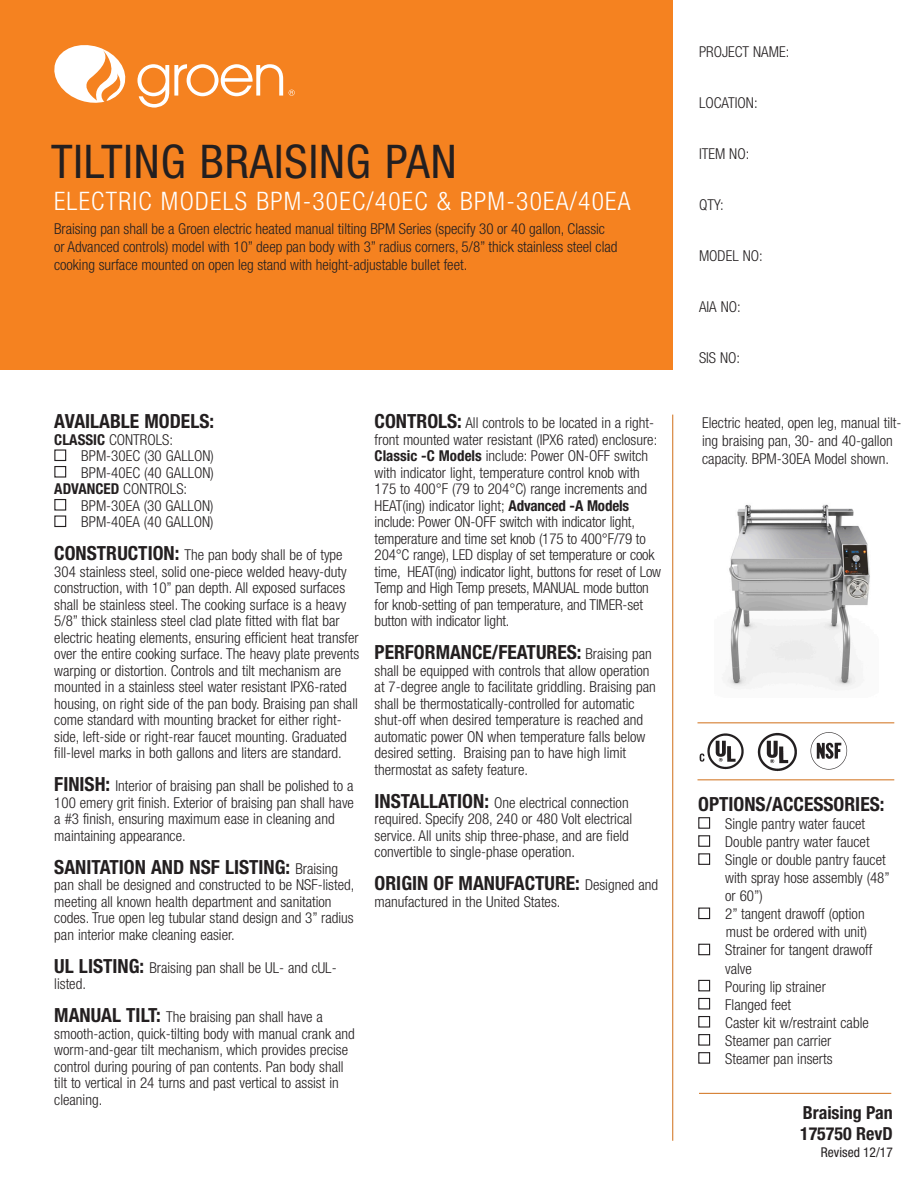
<style>
.page{position:relative;width:918px;height:1188px;background:#fff}
.page>*{position:absolute;margin:0;border:0;box-sizing:border-box;transform-origin:0 0}
.t1{font:condensed 46.5px "Helvetica Neue";letter-spacing:.02em;color:#231f20}
.t2{font:300 condensed 25.5px "Helvetica Neue";letter-spacing:.05em;color:#fff}
.t3{font:700 condensed 19.5px "Helvetica Neue";color:#231f20}
.t4{font:700 condensed 18px "Helvetica Neue";color:#231f20}
.t5{font:300 condensed 15px/16.5px "Helvetica Neue";color:#231f20}
.t6{font:condensed 13.5px "Helvetica Neue";color:#231f20}
.s1{font-weight:700}
.s2{font-weight:700;font-size:19.5px}
.s3{font-weight:300;font-size:15px}
</style>
<div class="page">
<div style="left:0;top:0;width:673px;height:370px;background:#f58220"></div>
<hr style="left:672px;top:415px;width:1px;height:726px;background:#d06f18">
<hr style="left:699px;top:1093px;width:192px;height:1px;background:#d06f18">
<svg style="left:54px;top:45px;width:72px;height:58px"></svg>
<svg style="left:137px;top:64px;width:146px;height:44px"></svg>
<svg style="left:289px;top:90px;width:6px;height:6px"></svg>
<div style="left:54px;top:449px;width:12px;height:12px;border:1px solid #231f20"></div>
<div style="left:54px;top:466px;width:12px;height:12px;border:1px solid #231f20"></div>
<div style="left:54px;top:499px;width:12px;height:12px;border:1px solid #231f20"></div>
<div style="left:54px;top:515px;width:12px;height:12px;border:1px solid #231f20"></div>
<div style="left:698px;top:817px;width:12px;height:12px;border:1px solid #231f20"></div>
<div style="left:698px;top:835px;width:12px;height:12px;border:1px solid #231f20"></div>
<div style="left:698px;top:853px;width:12px;height:12px;border:1px solid #231f20"></div>
<div style="left:698px;top:908px;width:12px;height:11px;border:1px solid #231f20"></div>
<div style="left:698px;top:944px;width:12px;height:11px;border:1px solid #231f20"></div>
<div style="left:698px;top:980px;width:12px;height:11px;border:1px solid #231f20"></div>
<div style="left:698px;top:998px;width:12px;height:11px;border:1px solid #231f20"></div>
<div style="left:698px;top:1016px;width:12px;height:12px;border:1px solid #231f20"></div>
<div style="left:698px;top:1034px;width:12px;height:12px;border:1px solid #231f20"></div>
<div style="left:698px;top:1052px;width:12px;height:12px;border:1px solid #231f20"></div>
<hr style="left:698px;top:779px;width:196px;height:1px;background:#d06f18">
<img style="left:810px;top:732px;width:38px;height:38px">
<img style="left:758px;top:732px;width:39px;height:40px">
<img style="left:699px;top:733px;width:45px;height:37px">
<hr style="left:698px;top:722px;width:196px;height:1px;background:#d06f18">
<img style="left:727px;top:504px;width:143px;height:183px">
<p class="t1" style="left:51px;top:134px;width:407px">TILTING BRAISING PAN</p>
<p class="t2" style="left:54px;top:187px;width:578px">ELECTRIC MODELS BPM-30EC/40EC &amp; BPM-30EA/40EA</p>
<p class="t5" style="left:54px;top:220px;width:565px;line-height:18px">Braising pan shall be a Groen electric heated manual tilting BPM Series (specify 30 or 40 gallon, Classic or Advanced controls) model with 10” deep pan body with 3” radius corners, 5/8” thick stainless steel clad cooking surface mounted on open leg stand with height-adjustable bullet feet.</p>
<p class="t3" style="left:54px;top:409px;width:161px">AVAILABLE MODELS:</p>
<p class="t5" style="left:54px;top:431px;width:120px"><span class="s1">CLASSIC</span> CONTROLS:</p>
<p class="t5" style="left:81px;top:448px;width:134px">BPM-30EC (30 GALLON)</p>
<p class="t5" style="left:81px;top:464px;width:134px">BPM-40EC (40 GALLON)</p>
<p class="t5" style="left:54px;top:481px;width:134px"><span class="s1">ADVANCED</span> CONTROLS:</p>
<p class="t5" style="left:81px;top:497px;width:134px">BPM-30EA (30 GALLON)</p>
<p class="t5" style="left:81px;top:514px;width:134px">BPM-40EA (40 GALLON)</p>
<p class="t5" style="left:54px;top:547px;width:307px"><span class="s2">CONSTRUCTION:</span> The pan body shall be of type 304 stainless steel, solid one-piece welded heavy-duty construction, with 10” pan depth. All exposed surfaces shall be stainless steel. The cooking surface is a heavy 5/8” thick stainless steel clad plate fitted with flat bar electric heating elements, ensuring efficient heat transfer over the entire cooking surface. The heavy plate prevents warping or distortion. Controls and tilt mechanism are mounted in a stainless steel water resistant IPX6-rated housing, on right side of the pan body. Braising pan shall come standard with mounting bracket for either right&shy;side, left-side or right-rear faucet mounting. Graduated fill-level marks in both gallons and liters are standard.</p>
<p class="t5" style="left:54px;top:778px;width:301px"><span class="s2">FINISH:</span> Interior of braising pan shall be polished to a 100 emery grit finish. Exterior of braising pan shall have a #3 finish, ensuring maximum ease in cleaning and maintaining appearance.</p>
<p class="t3" style="left:54px;top:855px;width:285px">SANITATION AND NSF LISTING: <span class="s3">Braising</span></p>
<p class="t5" style="left:54px;top:877px;width:302px">pan shall be designed and constructed to be NSF-listed, meeting all known health department and sanitation codes. True open leg tubular stand design and 3” radius pan interior make cleaning easier.</p>
<p class="t5" style="left:54px;top:959px;width:284px"><span class="s2">UL LISTING:</span> Braising pan shall be UL- and cUL&shy;listed.</p>
<p class="t5" style="left:54px;top:1009px;width:302px"><span class="s2">MANUAL TILT:</span> The braising pan shall have a smooth-action, quick-tilting body with manual crank and worm-and-gear tilt mechanism, which provides precise control during pouring of pan contents. Pan body shall tilt to vertical in 24 turns and past vertical to assist in cleaning.</p>
<p class="t5" style="left:375px;top:415px;width:284px"><span class="s2">CONTROLS:</span> All controls to be located in a right&shy;front mounted water resistant (IPX6 rated) enclosure:</p>
<p class="t5" style="left:375px;top:448px;width:288px"><span class="s1">Classic -C Models</span> include: Power ON-OFF switch with indicator light, temperature control knob with 175 to 400°F (79 to 204°C) range increments and HEAT(ing) indicator light; <span class="s1">Advanced -A Models </span>include: Power ON-OFF switch with indicator light, temperature and time set knob (175 to 400°F/79 to 204°C range), LED display of set temperature or cook time, HEAT(ing) indicator light, buttons for reset of Low Temp and High Temp presets, MANUAL mode button for knob-setting of pan temperature, and TIMER-set button with indicator light.</p>
<p class="t3" style="left:375px;top:640px;width:279px">PERFORMANCE/FEATURES: <span class="s3">Braising pan</span></p>
<p class="t5" style="left:375px;top:662px;width:283px">shall be equipped with controls that allow operation at 7-degree angle to facilitate griddling. Braising pan shall be thermostatically-controlled for automatic shut-off when desired temperature is reached and automatic power ON when temperature falls below desired setting. Braising pan to have high limit thermostat as safety feature.</p>
<p class="t5" style="left:375px;top:794px;width:259px"><span class="s2">INSTALLATION:</span> One electrical connection required. Specify 208, 240 or 480 Volt electrical service. All units ship three-phase, and are field convertible to single-phase operation.</p>
<p class="t3" style="left:375px;top:871px;width:285px">ORIGIN OF MANUFACTURE: <span class="s3">Designed and</span></p>
<p class="t5" style="left:375px;top:893px;width:187px">manufactured in the United States.</p>
<p class="t5" style="left:699px;top:43px;width:92px">PROJECT NAME:</p>
<p class="t5" style="left:699px;top:94px;width:60px">LOCATION:</p>
<p class="t5" style="left:699px;top:145px;width:52px">ITEM NO:</p>
<p class="t5" style="left:699px;top:196px;width:26px">QTY:</p>
<p class="t5" style="left:699px;top:247px;width:65px">MODEL NO:</p>
<p class="t5" style="left:699px;top:298px;width:43px">AIA NO:</p>
<p class="t5" style="left:699px;top:349px;width:43px">SIS NO:</p>
<p class="t5" style="left:702px;top:414px;width:201px;line-height:18px">Electric heated, open leg, manual tilt&shy;ing braising pan, 30- and 40-gallon capacity. BPM-30EA Model shown.</p>
<p class="t3" style="left:698px;top:792px;width:188px">OPTIONS/ACCESSORIES:</p>
<p class="t5" style="left:725px;top:815px;width:141px">Single pantry water faucet</p>
<p class="t5" style="left:725px;top:833px;width:146px">Double pantry water faucet</p>
<p class="t5" style="left:725px;top:851px;width:166px;line-height:18px">Single or double pantry faucet with spray hose assembly (48” or 60”)</p>
<p class="t5" style="left:725px;top:906px;width:141px">2” tangent drawoff (option</p>
<p class="t5" style="left:726px;top:924px;width:143px">must be ordered with unit)</p>
<p class="t5" style="left:725px;top:941px;width:149px;line-height:18px">Strainer for tangent drawoff valve</p>
<p class="t5" style="left:725px;top:978px;width:102px">Pouring lip strainer</p>
<p class="t5" style="left:725px;top:996px;width:67px">Flanged feet</p>
<p class="t5" style="left:725px;top:1014px;width:145px">Caster kit w/restraint cable</p>
<p class="t5" style="left:725px;top:1032px;width:108px">Steamer pan carrier</p>
<p class="t5" style="left:725px;top:1050px;width:109px">Steamer pan inserts</p>
<p class="t4" style="left:803px;top:1101px;width:92px">Braising Pan</p>
<p class="t4" style="left:800px;top:1123px;width:94px">175750 RevD</p>
<p class="t6" style="left:821px;top:1144px;width:73px">Revised 12/17</p>
</div>
